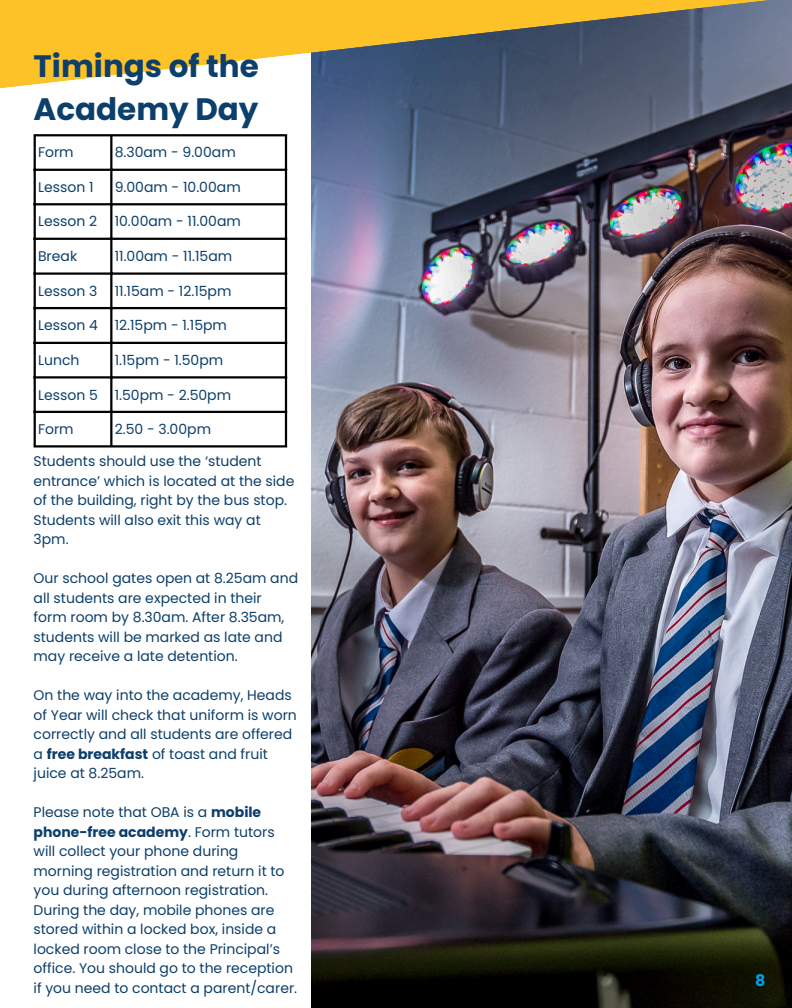
<style>
.page{position:relative;width:792px;height:1008px;background:#fff}
.page>*{position:absolute;margin:0;border:0;box-sizing:border-box;transform-origin:0 0}
.t1{font:700 31px/42.8px "Poppins";color:#0c3f6b}
.t2{font:700 16px "Poppins";color:#009fe3}
.t3{font:14px/19.5px "Poppins";color:#0c3f6b}
.s1{font-weight:700}
</style>
<div class="page">
<hr style="left:34px;top:136px;width:2px;height:309px;background:#000">
<hr style="left:110px;top:136px;width:2px;height:309px;background:#000">
<hr style="left:285px;top:136px;width:2px;height:309px;background:#000">
<hr style="left:34px;top:134px;width:253px;height:2px;background:#000">
<hr style="left:34px;top:169px;width:253px;height:2px;background:#000">
<hr style="left:34px;top:203px;width:253px;height:2px;background:#000">
<hr style="left:34px;top:238px;width:253px;height:2px;background:#000">
<hr style="left:34px;top:272px;width:253px;height:3px;background:#000">
<hr style="left:34px;top:307px;width:253px;height:2px;background:#000">
<hr style="left:34px;top:342px;width:253px;height:2px;background:#000">
<hr style="left:34px;top:376px;width:253px;height:3px;background:#000">
<hr style="left:34px;top:411px;width:253px;height:2px;background:#000">
<hr style="left:34px;top:445px;width:253px;height:3px;background:#000">
<img style="left:311px;top:94px;width:481px;height:914px">
<svg style="left:0;top:0;width:792px;height:94px;background:#b09b5f"></svg>
<p class="t1" style="left:34px;top:45px;width:227px">Timings of the<br>Academy Day</p>
<p class="t3" style="left:38px;top:143px;width:37px">Form</p>
<p class="t3" style="left:115px;top:143px;width:123px">8.30am - 9.00am</p>
<h1 class="t3" style="left:38px;top:177px;width:57px">Lesson 1</h1>
<p class="t3" style="left:115px;top:177px;width:128px">9.00am - 10.00am</p>
<p class="t3" style="left:38px;top:212px;width:61px">Lesson 2</p>
<p class="t3" style="left:115px;top:212px;width:128px">10.00am - 11.00am</p>
<p class="t3" style="left:38px;top:246px;width:41px">Break</p>
<p class="t3" style="left:115px;top:246px;width:119px">11.00am - 11.15am</p>
<p class="t3" style="left:38px;top:281px;width:61px">Lesson 3</p>
<p class="t3" style="left:115px;top:281px;width:118px">11.15am - 12.15pm</p>
<p class="t3" style="left:38px;top:316px;width:61px">Lesson 4</p>
<p class="t3" style="left:115px;top:316px;width:114px">12.15pm - 1.15pm</p>
<p class="t3" style="left:38px;top:350px;width:43px">Lunch</p>
<p class="t3" style="left:115px;top:350px;width:110px">1.15pm - 1.50pm</p>
<p class="t3" style="left:38px;top:385px;width:61px">Lesson 5</p>
<p class="t3" style="left:115px;top:385px;width:118px">1.50pm - 2.50pm</p>
<p class="t3" style="left:38px;top:419px;width:37px">Form</p>
<p class="t3" style="left:115px;top:419px;width:98px">2.50 - 3.00pm</p>
<p class="t3" style="left:34px;top:452px;width:262px">Students should use the ‘student entrance’ which is located at the side of the building, right by the bus stop.<br>Students will also exit this way at<br>3pm.</p>
<p class="t3" style="left:34px;top:569px;width:266px">Our school gates open at 8.25am and all students are expected in their form room by 8.30am. After 8.35am, students will be marked as late and may receive a late detention.</p>
<p class="t3" style="left:34px;top:686px;width:265px">On the way into the academy, Heads of Year will check that uniform is worn correctly and all students are offered a <span class="s1">free breakfast</span> of toast and fruit juice at 8.25am.</p>
<p class="t3" style="left:34px;top:803px;width:265px">Please note that OBA is a <span class="s1">mobile phone-free academy</span>. Form tutors will collect your phone during morning registration and return it to you during afternoon registration.<br>During the day, mobile phones are stored within a locked box, inside a locked room close to the Principal’s office. You should go to the reception if you need to contact a parent/carer.</p>
<p class="t2" style="left:755px;top:970px;width:12px">8</p>
</div>
